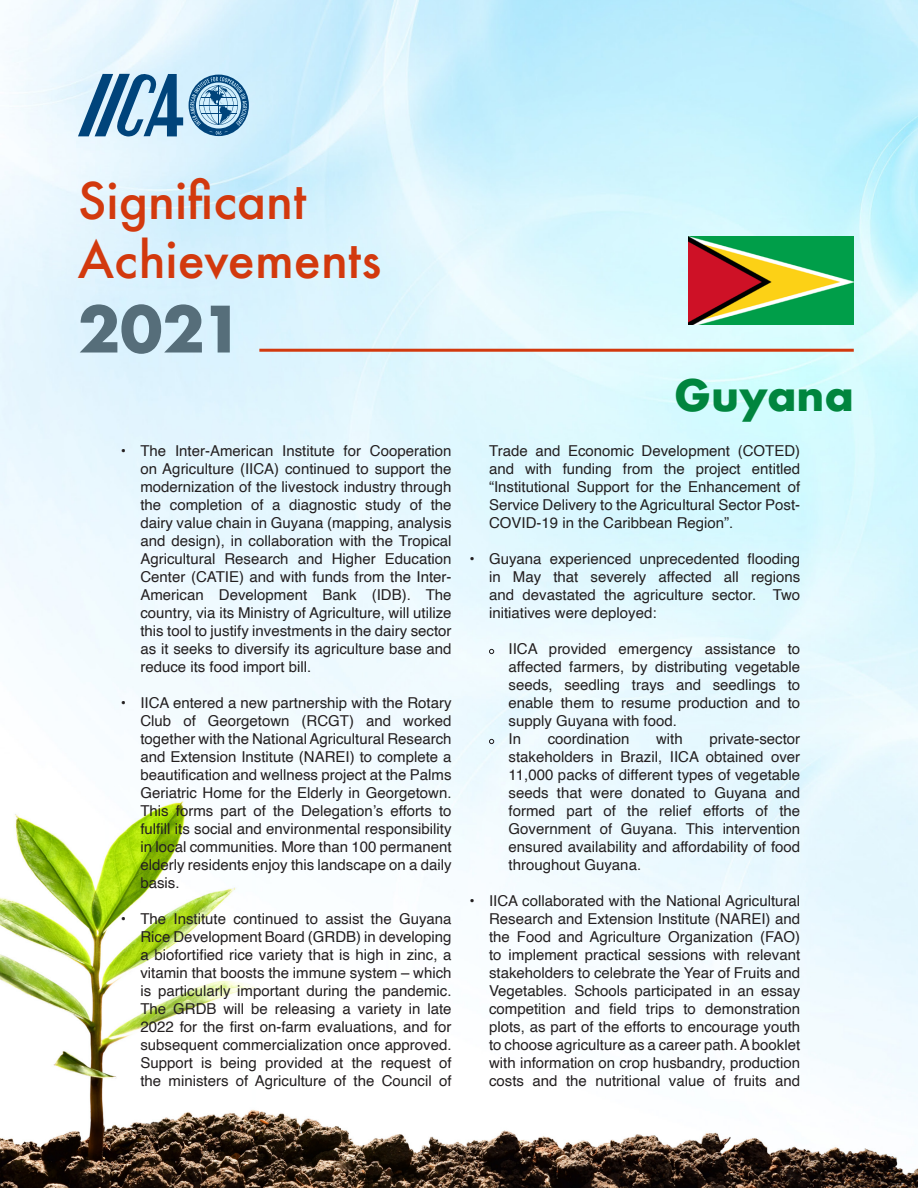
<style>
.page{position:relative;width:918px;height:1188px;background:#fff}
.page>*{position:absolute;margin:0;border:0;box-sizing:border-box;transform-origin:0 0}
.t1{font:700 62.1px "Futura";color:#566e7a}
.t2{font:500 49.05px/58.9px "Futura";color:#d2390e}
.t3{font:700 42px "Futura";color:#00853e}
.t4{font:15px/18px "Helvetica";color:#231f20;text-align:justify}
</style>
<div class="page">
<svg style="left:78px;top:69px;width:105px;height:68px;background:#7ba5c3"></svg>
<svg style="left:189px;top:75px;width:60px;height:61px;background:#79a6c5"></svg>
<hr style="left:259px;top:349px;width:595px;height:3px;background:#d2390e">
<img style="left:0;top:783px;width:918px;height:405px">
<svg style="left:489px;top:649px;width:5px;height:5px"></svg>
<svg style="left:489px;top:739px;width:5px;height:5px"></svg>
<img style="left:688px;top:236px;width:166px;height:89px">
<h2 class="t2" style="left:78px;top:171px;width:305px">Significant<br>Achievements</h2>
<h1 class="t1" style="left:78px;top:284px;width:167px">2021</h1>
<p class="t4" style="left:140px;top:442px;width:313px;text-indent:-20px">• The Inter-American Institute for Cooperation on Agriculture (IICA) continued to support the modernization of the livestock industry through the completion of a diagnostic study of the dairy value chain in Guyana (mapping, analysis and design), in collaboration with the Tropical Agricultural Research and Higher Education Center (CATIE) and with funds from the Inter-American Development Bank (IDB). The country, via its Ministry of Agriculture, will utilize this tool to justify investments in the dairy sector as it seeks to diversify its agriculture base and reduce its food import bill.</p>
<p class="t4" style="left:140px;top:694px;width:313px;text-indent:-20px">• IICA entered a new partnership with the Rotary Club of Georgetown (RCGT) and worked together with the National Agricultural Research and Extension Institute (NAREI) to complete a beautification and wellness project at the Palms Geriatric Home for the Elderly in Georgetown.<br>This forms part of the Delegation’s efforts to fulfill its social and environmental responsibility in local communities. More than 100 permanent elderly residents enjoy this landscape on a daily basis.</p>
<p class="t4" style="left:140px;top:910px;width:313px;text-indent:-20px">• The Institute continued to assist the Guyana Rice Development Board (GRDB) in developing a biofortified rice variety that is high in zinc, a vitamin that boosts the immune system – which is particularly important during the pandemic.<br>The GRDB will be releasing a variety in late 2022 for the first on-farm evaluations, and for subsequent commercialization once approved.<br>Support is being provided at the request of the ministers of Agriculture of the Council of</p>
<p class="t3" style="left:674px;top:364px;width:181px">Guyana</p>
<p class="t4" style="left:489px;top:442px;width:313px">Trade and Economic Development (COTED) and with funding from the project entitled “Institutional Support for the Enhancement of Service Delivery to the Agricultural Sector Post-COVID-19 in the Caribbean Region”.</p>
<p class="t4" style="left:489px;top:550px;width:313px;text-indent:-20px">• Guyana experienced unprecedented flooding in May that severely affected all regions and devastated the agriculture sector. Two initiatives were deployed:</p>
<p class="t4" style="left:509px;top:640px;width:293px">IICA provided emergency assistance to affected farmers, by distributing vegetable seeds, seedling trays and seedlings to enable them to resume production and to supply Guyana with food.</p>
<p class="t4" style="left:509px;top:730px;width:14px">In</p>
<p class="t4" style="left:548px;top:730px;width:83px">coordination</p>
<p class="t4" style="left:656px;top:730px;width:28px">with</p>
<p class="t4" style="left:509px;top:730px;width:293px;text-indent:201px">private-sector stakeholders in Brazil, IICA obtained over 11,000 packs of different types of vegetable seeds that were donated to Guyana and formed part of the relief efforts of the Government of Guyana. This intervention ensured availability and affordability of food throughout Guyana.</p>
<p class="t4" style="left:489px;top:892px;width:313px;text-indent:-20px">• IICA collaborated with the National Agricultural Research and Extension Institute (NAREI) and the Food and Agriculture Organization (FAO) to implement practical sessions with relevant stakeholders to celebrate the Year of Fruits and Vegetables. Schools participated in an essay competition and field trips to demonstration plots, as part of the efforts to encourage youth to choose agriculture as a career path. A booklet with information on crop husbandry, production costs and the nutritional value of fruits and</p>
</div>
